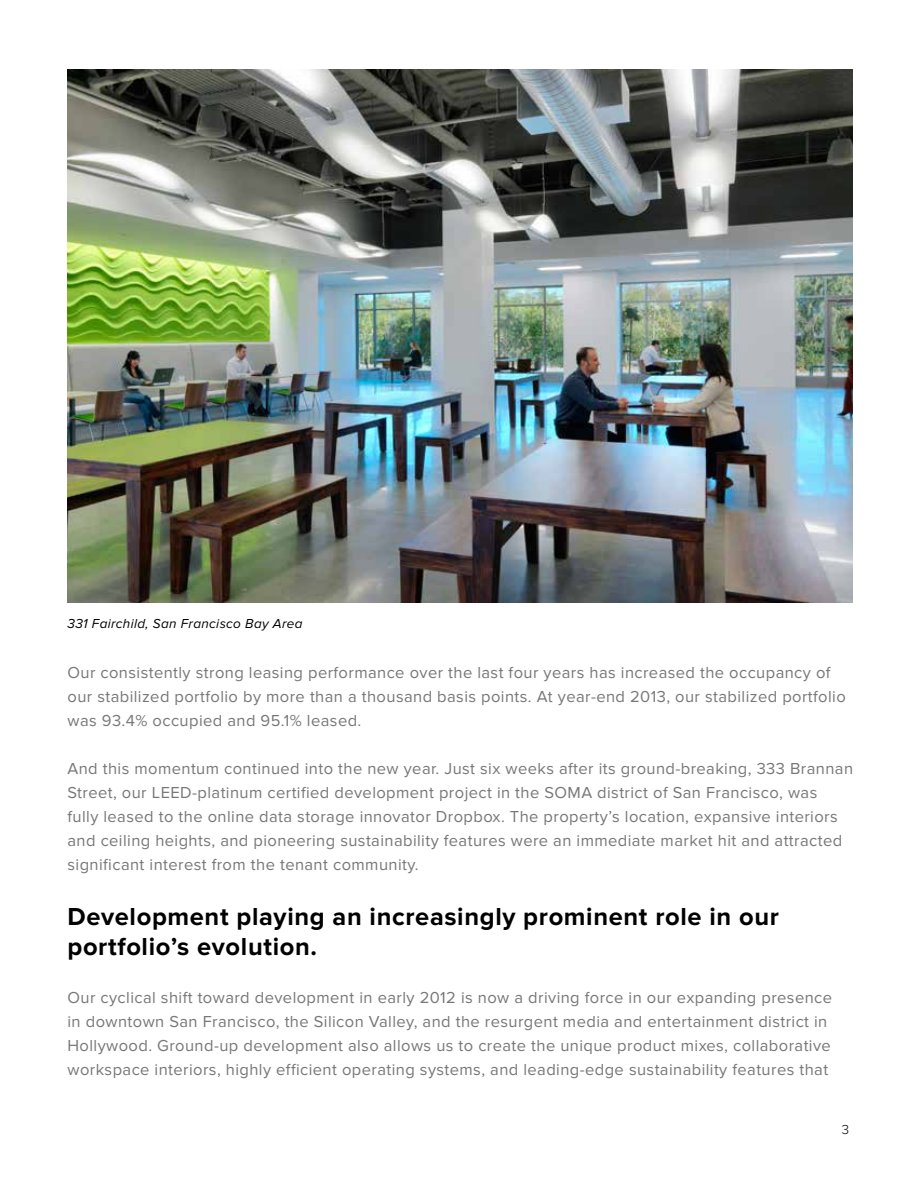
<style>
.page{position:relative;width:918px;height:1188px;background:#fff}
.page>*{position:absolute;margin:0;border:0;box-sizing:border-box;transform-origin:0 0}
.t1{font:700 25.5px/30.6px "Proxima Nova";letter-spacing:.025em;color:#000}
.t2{font:16.5px/24px "Proxima Nova";letter-spacing:.025em;color:#777}
.t3{font:italic 13.5px "Proxima Nova";letter-spacing:.025em;color:#000}
.t4{font:300 13.5px "Proxima Nova";color:#000}
</style>
<div class="page">
<img style="left:68px;top:69px;width:784px;height:534px">
<p class="t3" style="left:68px;top:616px;width:237px">331 Fairchild, San Francisco Bay Area</p>
<p class="t2" style="left:68px;top:661px;width:780px">Our consistently strong leasing performance over the last four years has increased the occupancy of our stabilized portfolio by more than a thousand basis points. At year-end 2013, our stabilized portfolio was 93.4% occupied and 95.1% leased.</p>
<p class="t2" style="left:68px;top:757px;width:787px">And this momentum continued into the new year. Just six weeks after its ground-breaking, 333 Brannan Street, our LEED-platinum certified development project in the SOMA district of San Francisco, was<br>fully leased to the online data storage innovator Dropbox. The property’s location, expansive interiors and ceiling heights, and pioneering sustainability features were an immediate market hit and attracted significant interest from the tenant community.</p>
<h1 class="t1" style="left:68px;top:902px;width:713px">Development playing an increasingly prominent role in our portfolio’s evolution.</h1>
<p class="t2" style="left:68px;top:986px;width:766px">Our cyclical shift toward development in early 2012 is now a driving force in our expanding presence in downtown San Francisco, the Silicon Valley, and the resurgent media and entertainment district in Hollywood. Ground-up development also allows us to create the unique product mixes, collaborative workspace interiors, highly efficient operating systems, and leading-edge sustainability features that</p>
<p class="t4" style="left:842px;top:1122px;width:9px">3</p>
</div>
